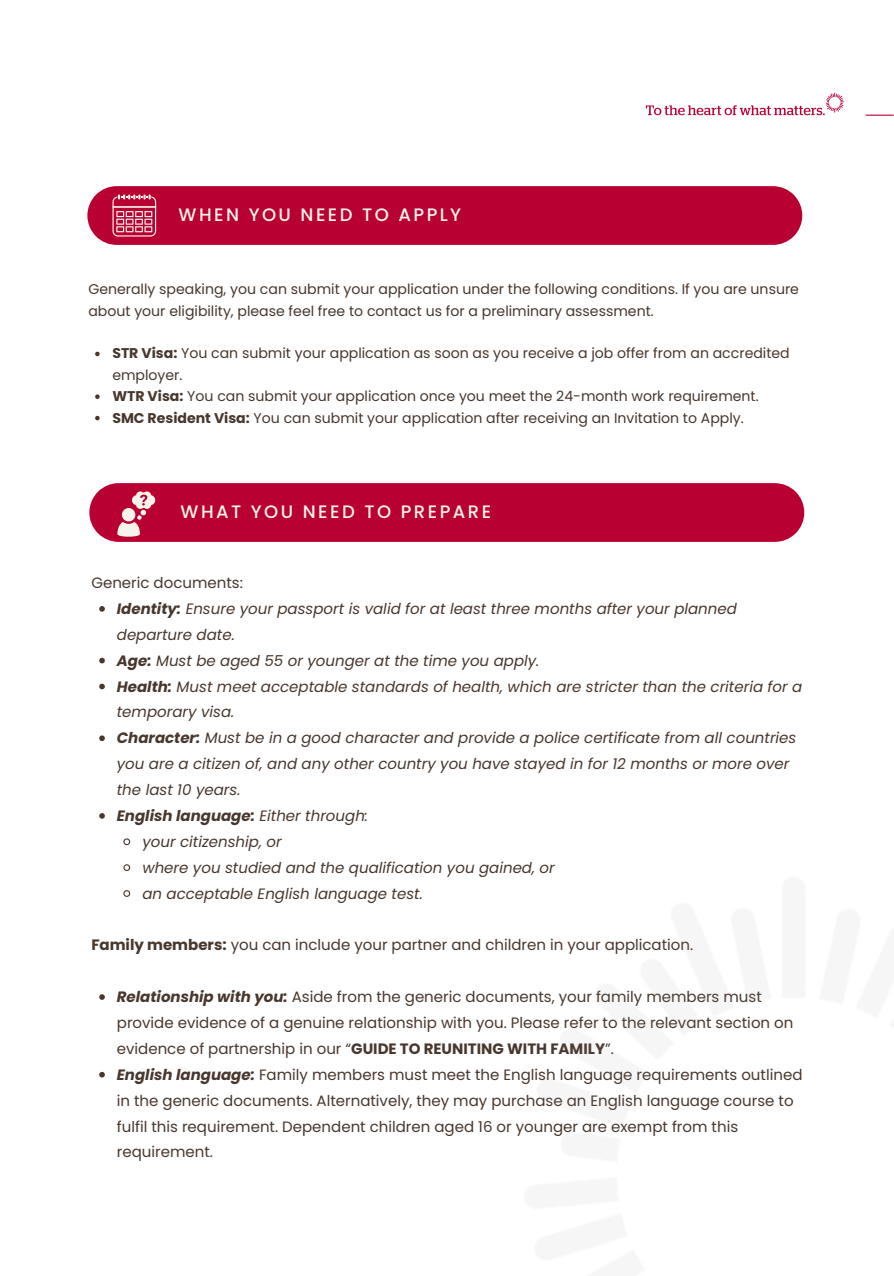
<style>
.page{position:relative;width:894px;height:1276px;background:#fff}
.page>*{position:absolute;margin:0;border:0;box-sizing:border-box;transform-origin:0 0}
.t1{font:500 18px "Poppins";letter-spacing:.135em;color:#f6f3ec}
.t2{font:15px/25.8px "Poppins";color:#48372d}
.t3{font:italic 15px/25.8px "Poppins";color:#48372d}
.t4{font:italic 700 15px "Poppins";color:#48372d}
.t5{font:14.1px/21.3px "Poppins";color:#48372d}
.s1{font-weight:700}
.s2{font-weight:400}
.s3{font-weight:700;font-style:italic}
</style>
<div class="page">
<svg style="left:87px;top:186px;width:715px;height:59px;background:#bb093a"></svg>
<svg style="left:95px;top:352px;width:5px;height:4px"></svg>
<svg style="left:95px;top:394px;width:5px;height:5px"></svg>
<svg style="left:95px;top:416px;width:5px;height:4px"></svg>
<svg style="left:89px;top:483px;width:715px;height:59px;background:#bb0a3a"></svg>
<svg style="left:99px;top:606px;width:6px;height:6px"></svg>
<svg style="left:99px;top:658px;width:6px;height:5px"></svg>
<svg style="left:99px;top:684px;width:6px;height:5px"></svg>
<svg style="left:99px;top:735px;width:6px;height:6px"></svg>
<svg style="left:99px;top:813px;width:6px;height:6px"></svg>
<svg style="left:123px;top:838px;width:8px;height:8px"></svg>
<svg style="left:123px;top:864px;width:8px;height:7px"></svg>
<svg style="left:123px;top:890px;width:8px;height:7px"></svg>
<svg style="left:99px;top:994px;width:6px;height:6px"></svg>
<svg style="left:99px;top:1072px;width:6px;height:5px"></svg>
<svg style="left:865px;top:115px;width:28px;height:1px"></svg>
<img style="left:645px;top:92px;width:200px;height:24px">
<p class="t1" style="left:178px;top:202px;width:284px">WHEN YOU NEED TO APPLY</p>
<p class="t5" style="left:88px;top:279px;width:712px">Generally speaking, you can submit your application under the following conditions. If you are unsure about your eligibility, please feel free to contact us for a preliminary assessment.</p>
<p class="t5" style="left:112px;top:343px;width:678px"><span class="s1">STR Visa:</span> You can submit your application as soon as you receive a job offer from an accredited employer.</p>
<h1 class="t5" style="left:112px;top:386px;width:647px"><span class="s1">WTR Visa:</span> You can submit your application once you meet the 24-month work requirement.</h1>
<p class="t5" style="left:112px;top:407px;width:632px"><span class="s1">SMC Resident Visa:</span> You can submit your application after receiving an Invitation to Apply.</p>
<p class="t1" style="left:180px;top:499px;width:312px">WHAT YOU NEED TO PREPARE</p>
<p class="t2" style="left:91px;top:570px;width:153px">Generic documents:</p>
<p class="t3" style="left:117px;top:596px;width:621px"><span class="s1">Identity:</span> Ensure your passport is valid for at least three months after your planned departure date.</p>
<p class="t3" style="left:117px;top:647px;width:424px"><span class="s1">Age:</span> Must be aged 55 or younger at the time you apply.</p>
<h1 class="t3" style="left:117px;top:673px;width:686px"><span class="s1">Health:</span> Must meet acceptable standards of health, which are stricter than the criteria for a temporary visa.</h1>
<p class="t3" style="left:117px;top:725px;width:681px"><span class="s1">Character:</span> Must be in a good character and provide a police certificate from all countries you are a citizen of, and any other country you have stayed in for 12 months or more over the last 10 years.</p>
<p class="t4" style="left:117px;top:805px;width:253px">English language: <span class="s2">Either through:</span></p>
<p class="t3" style="left:142px;top:829px;width:141px">your citizenship, or</p>
<p class="t3" style="left:142px;top:854px;width:414px">where you studied and the qualification you gained, or</p>
<p class="t3" style="left:142px;top:880px;width:282px">an acceptable English language test.</p>
<p class="t2" style="left:91px;top:932px;width:603px"><span class="s1">Family members:</span> you can include your partner and children in your application.</p>
<p class="t2" style="left:117px;top:984px;width:677px"><span class="s3">Relationship with you:</span> Aside from the generic documents, your family members must provide evidence of a genuine relationship with you. Please refer to the relevant section on evidence of partnership in our “<span class="s1">GUIDE TO REUNITING WITH FAMILY</span>”.</p>
<p class="t2" style="left:117px;top:1061px;width:687px"><span class="s3">English language:</span> Family members must meet the English language requirements outlined in the generic documents. Alternatively, they may purchase an English language course to fulfil this requirement. Dependent children aged 16 or younger are exempt from this requirement.</p>
</div>
